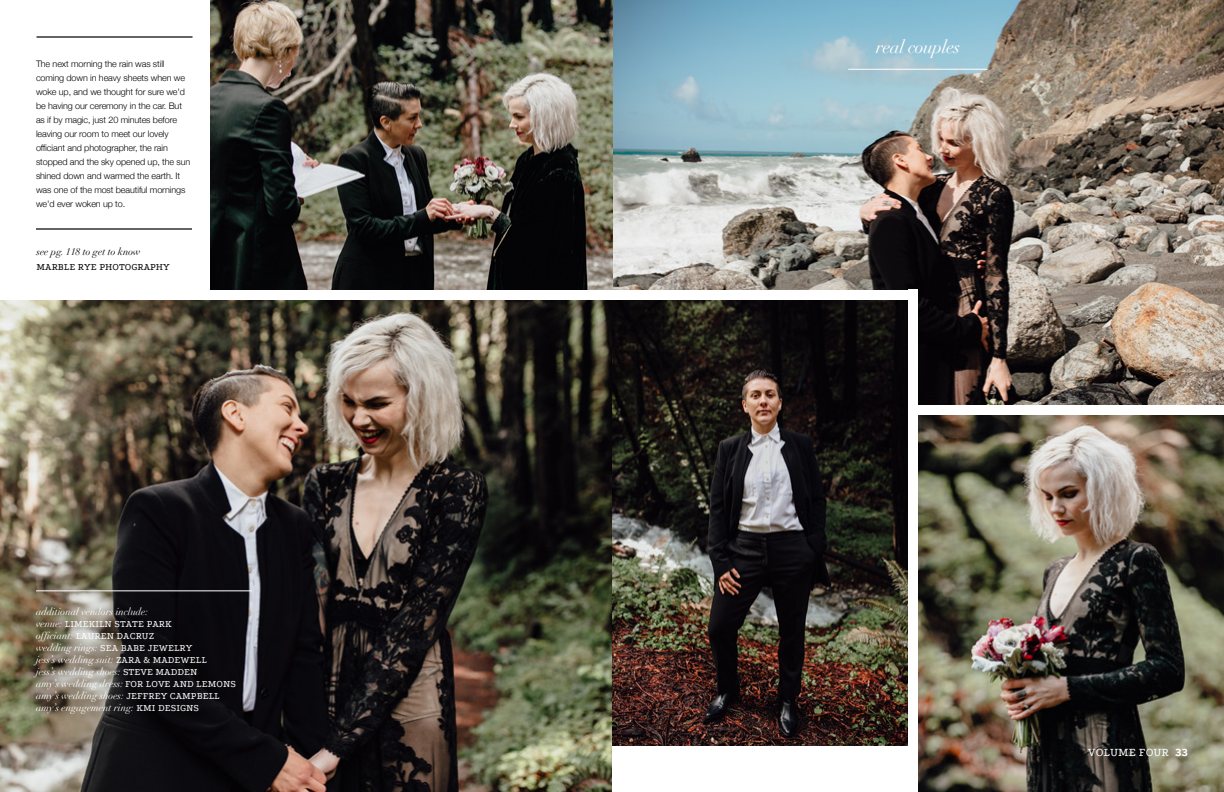
<style>
.page{position:relative;width:1224px;height:792px;background:#fff}
.page>*{position:absolute;margin:0;border:0;box-sizing:border-box;transform-origin:0 0}
.t1{font:italic 18px "Didot";letter-spacing:-.02em;color:#fff}
.t2{font:12px "Podkova";color:#fff}
.t3{font:italic 10px/12px "Didot";color:#fff}
.t4{font:10px/12px "Podkova";color:#fff}
.t5{font:italic 10px "Didot";color:#000}
.t6{font:10px "Podkova";color:#000}
.t7{font:300 9px/14px "Helvetica Neue";letter-spacing:-.01em;color:#000}
.s1{font-family:"Didot";font-style:italic}
.s2{font-family:"Podkova";font-style:normal}
.s3{font-weight:700}
</style>
<div class="page">
<img style="left:0;top:300px;width:612px;height:492px">
<img style="left:612px;top:0;width:612px;height:405px">
<hr style="left:36px;top:228px;width:156px;height:2px;background:#646362">
<hr style="left:37px;top:36px;width:156px;height:2px;background:#646362">
<img style="left:210px;top:0;width:402px;height:290px">
<hr style="left:848px;top:69px;width:140px;height:1px;background:#fff">
<img style="left:612px;top:300px;width:296px;height:445px">
<div style="left:0;top:290px;width:913px;height:10px;background:#fff"></div>
<div style="left:908px;top:290px;width:10px;height:502px;background:#fff"></div>
<img style="left:918px;top:415px;width:306px;height:377px">
<hr style="left:36px;top:590px;width:216px;height:1px;background:#fff">
<p class="t7" style="left:36px;top:57px;width:156px">The next morning the rain was still coming down in heavy sheets when we woke up, and we thought for sure we'd be having our ceremony in the car. But as if by magic, just 20 minutes before leaving our room to meet our lovely officiant and photographer, the rain stopped and the sky opened up, the sun shined down and warmed the earth. It was one of the most beautiful mornings we'd ever woken up to.</p>
<p class="t5" style="left:37px;top:246px;width:106px">see pg. 118 to get to know</p>
<p class="t6" style="left:37px;top:261px;width:135px">MARBLE RYE PHOTOGRAPHY</p>
<p class="t3" style="left:36px;top:605px;width:114px">additional vendors include:</p>
<p class="t4" style="left:36px;top:618px;width:158px"><span class="s1">venue:</span> LIMEKILN STATE PARK <span class="s1">officiant:</span> LAUREN DACRUZ <span class="s1">wedding rings:</span> SEA BABE JEWELRY</p>
<p class="t3" style="left:36px;top:653px;width:201px">jess’s wedding suit: <span class="s2">ZARA &amp; MADEWELL<br></span>jess’s wedding shoes: <span class="s2">STEVE MADDEN<br></span>amy’s wedding dress: <span class="s2">FOR LOVE AND LEMONS </span>amy’s wedding shoes: <span class="s2">JEFFREY CAMPBELL </span>amy’s engagement ring: <span class="s2">KMI DESIGNS</span></p>
<h1 class="t1" style="left:876px;top:36px;width:86px">real couples</h1>
<h2 class="t2" style="left:1088px;top:745px;width:102px">VOLUME FOUR <span class="s3">33</span></h2>
</div>
